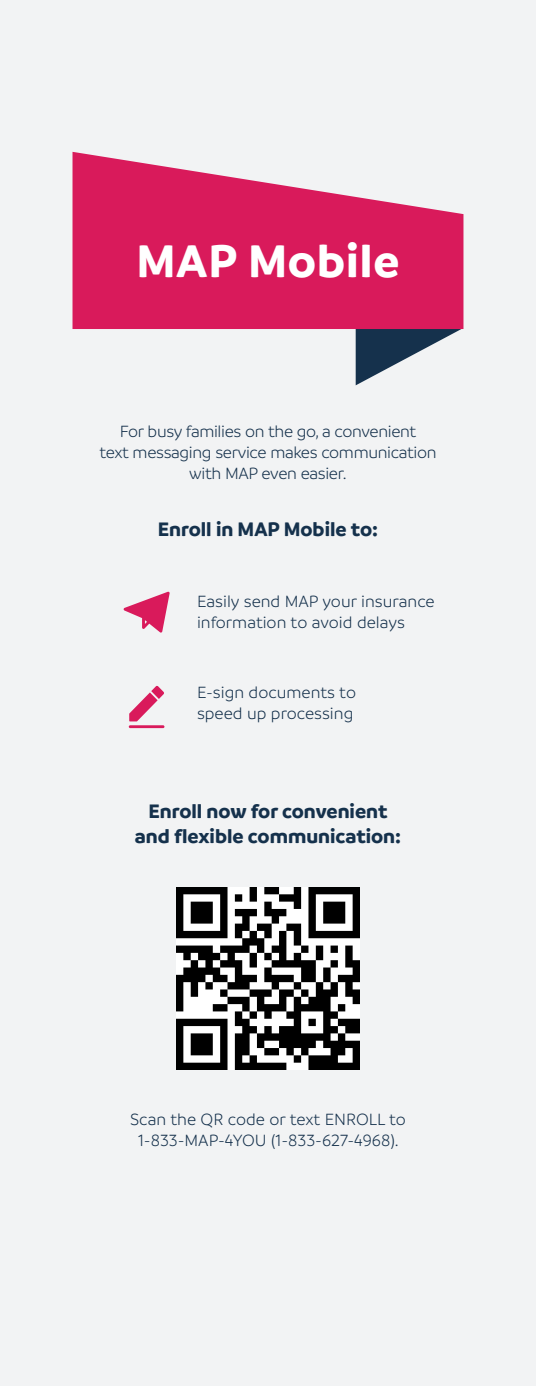
<style>
.page{position:relative;width:536px;height:1386px;background:#f2f3f4}
.page>*{position:absolute;margin:0;border:0;box-sizing:border-box;transform-origin:0 0}
.t1{font:700 49px "Branding";letter-spacing:.02em;color:#fff}
.t2{font:700 21px/25.2px "Branding";color:#15314c;text-align:center}
.t3{font:300 17.5px/21px "Branding";letter-spacing:-.005em;color:#15314c;text-align:center}
</style>
<div class="page">
<svg style="left:355px;top:329px;width:107px;height:56px"></svg>
<svg style="left:72px;top:152px;width:391px;height:177px;fill:#d91a5b"></svg>
<svg style="left:124px;top:592px;width:45px;height:41px"></svg>
<svg style="left:129px;top:686px;width:35px;height:42px"></svg>
<img style="left:177px;top:887px;width:182px;height:182px">
<p class="t1" style="left:136px;top:233px;width:264px">MAP Mobile</p>
<p class="t3" style="left:99px;top:421px;width:338px">For busy families on the go, a convenient<br>text messaging service makes communication with MAP even easier.</p>
<p class="t2" style="left:158px;top:516px;width:222px">Enroll in MAP Mobile to:</p>
<p class="t3" style="left:197px;top:591px;width:239px;text-align:left">Easily send MAP your insurance information to avoid delays</p>
<p class="t3" style="left:197px;top:682px;width:160px;text-align:left">E-sign documents to speed up processing</p>
<p class="t2" style="left:135px;top:799px;width:267px">Enroll now for convenient and flexible communication:</p>
<p class="t3" style="left:130px;top:1109px;width:277px">Scan the QR code or text ENROLL to<br>1-833-MAP-4YOU (1-833-627-4968).</p>
</div>
